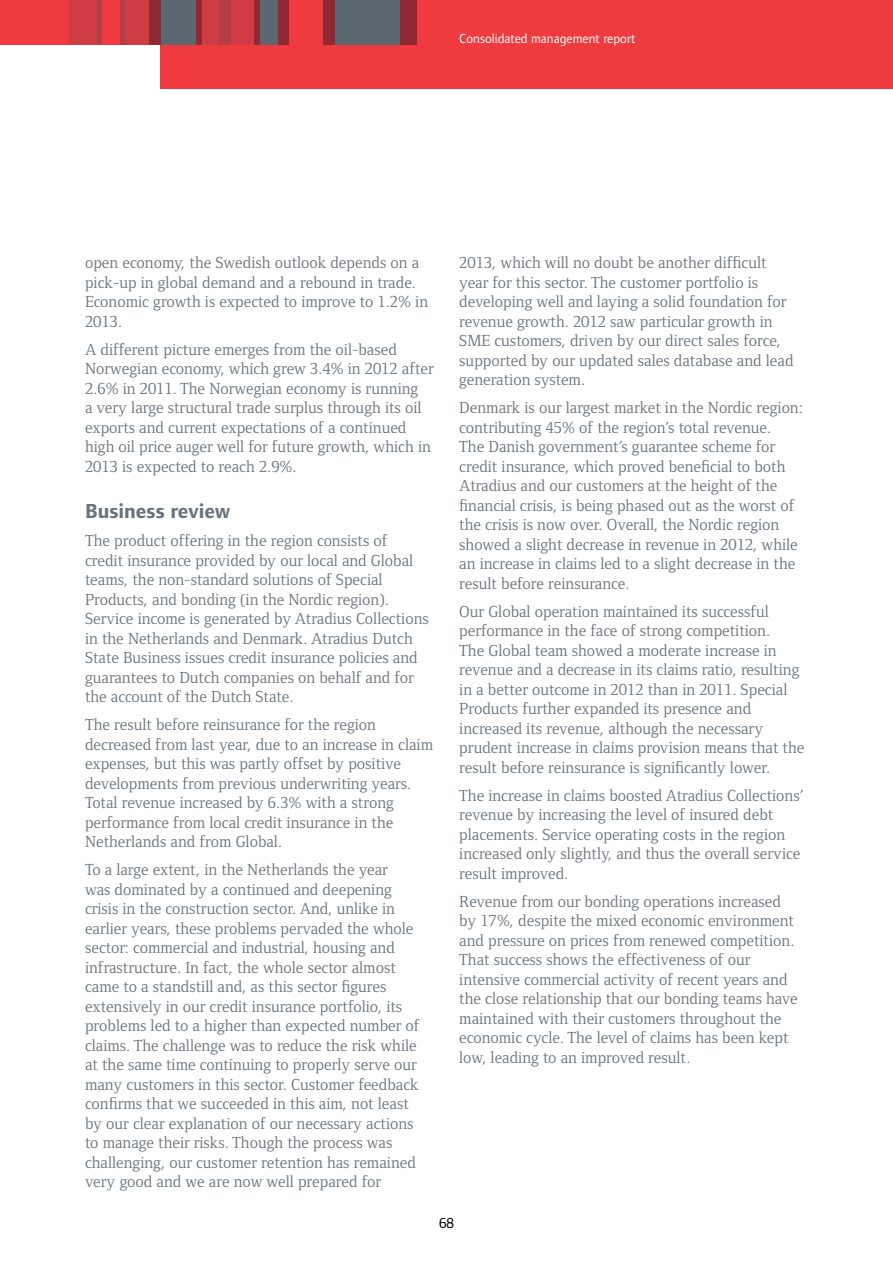
<style>
.page{position:relative;width:893px;height:1263px;background:#fff}
.page>*{position:absolute;margin:0;border:0;box-sizing:border-box;transform-origin:0 0}
.t1{font:700 21px "Foundry Form Sans";color:#6a737b}
.t2{font:16.5px/19.5px "Foundry Form Serif";color:#6a737b}
.t3{font:15px "Foundry Form Sans";color:#000}
.t4{font:13.5px "Foundry Form Sans";color:#fff}
</style>
<div class="page">
<div style="left:161px;top:0;width:732px;height:89px;background:#ef3b3f"></div>
<div style="left:0;top:0;width:69px;height:45px;background:#ef3b3f"></div>
<div style="left:96px;top:0;width:6px;height:45px;background:#b53d46"></div>
<div style="left:102px;top:0;width:18px;height:45px;background:#ef3b3f"></div>
<div style="left:69px;top:0;width:27px;height:45px;background:#cf3c43"></div>
<div style="left:126px;top:0;width:23px;height:45px;background:#cf3c43"></div>
<div style="left:202px;top:0;width:18px;height:45px;background:#cf3c43"></div>
<div style="left:231px;top:0;width:23px;height:45px;background:#cf3c43"></div>
<div style="left:149px;top:0;width:12px;height:45px;background:#902833"></div>
<div style="left:220px;top:0;width:11px;height:45px;background:#b53d46"></div>
<div style="left:277px;top:0;width:12px;height:45px;background:#902833"></div>
<div style="left:400px;top:0;width:17px;height:45px;background:#902833"></div>
<div style="left:323px;top:0;width:12px;height:45px;background:#902833"></div>
<div style="left:120px;top:0;width:6px;height:45px;background:#b53d46"></div>
<div style="left:161px;top:0;width:35px;height:45px;background:#5b6870"></div>
<div style="left:335px;top:0;width:65px;height:45px;background:#5b6870"></div>
<div style="left:196px;top:0;width:6px;height:45px;background:#902833"></div>
<div style="left:260px;top:0;width:17px;height:45px;background:#5b6870"></div>
<div style="left:254px;top:0;width:6px;height:45px;background:#902833"></div>
<p class="t4" style="left:459px;top:31px;width:178px">Consolidated management report</p>
<p class="t2" style="left:85px;top:253px;width:345px">open economy, the Swedish outlook depends on a pick-up in global demand and a rebound in trade.<br>Economic growth is expected to improve to 1.2% in 2013.</p>
<p class="t2" style="left:85px;top:339px;width:350px">A different picture emerges from the oil-based Norwegian economy, which grew 3.4% in 2012 after 2.6% in 2011. The Norwegian economy is running<br>a very large structural trade surplus through its oil exports and current expectations of a continued high oil price auger well for future growth, which in 2013 is expected to reach 2.9%.</p>
<p class="t1" style="left:85px;top:499px;width:146px">Business review</p>
<p class="t2" style="left:85px;top:531px;width:345px">The product offering in the region consists of credit insurance provided by our local and Global teams, the non-standard solutions of Special Products, and bonding (in the Nordic region).<br>Service income is generated by Atradius Collections in the Netherlands and Denmark. Atradius Dutch State Business issues credit insurance policies and guarantees to Dutch companies on behalf and for the account of the Dutch State.</p>
<p class="t2" style="left:85px;top:715px;width:350px">The result before reinsurance for the region decreased from last year, due to an increase in claim expenses, but this was partly offset by positive developments from previous underwriting years.<br>Total revenue increased by 6.3% with a strong performance from local credit insurance in the Netherlands and from Global.</p>
<p class="t2" style="left:85px;top:860px;width:336px">To a large extent, in the Netherlands the year<br>was dominated by a continued and deepening crisis in the construction sector. And, unlike in earlier years, these problems pervaded the whole sector: commercial and industrial, housing and infrastructure. In fact, the whole sector almost came to a standstill and, as this sector figures extensively in our credit insurance portfolio, its problems led to a higher than expected number of claims. The challenge was to reduce the risk while at the same time continuing to properly serve our many customers in this sector. Customer feedback confirms that we succeeded in this aim, not least by our clear explanation of our necessary actions to manage their risks. Though the process was challenging, our customer retention has remained very good and we are now well prepared for</p>
<p class="t2" style="left:459px;top:253px;width:336px">2013, which will no doubt be another difficult year for this sector. The customer portfolio is developing well and laying a solid foundation for revenue growth. 2012 saw particular growth in SME customers, driven by our direct sales force, supported by our updated sales database and lead generation system.</p>
<p class="t2" style="left:459px;top:398px;width:345px">Denmark is our largest market in the Nordic region: contributing 45% of the region’s total revenue.<br>The Danish government’s guarantee scheme for credit insurance, which proved beneficial to both Atradius and our customers at the height of the financial crisis, is being phased out as the worst of the crisis is now over. Overall, the Nordic region showed a slight decrease in revenue in 2012, while an increase in claims led to a slight decrease in the result before reinsurance.</p>
<p class="t2" style="left:459px;top:601px;width:347px">Our Global operation maintained its successful performance in the face of strong competition.<br>The Global team showed a moderate increase in revenue and a decrease in its claims ratio, resulting in a better outcome in 2012 than in 2011. Special Products further expanded its presence and increased its revenue, although the necessary prudent increase in claims provision means that the result before reinsurance is significantly lower.</p>
<p class="t2" style="left:459px;top:785px;width:346px">The increase in claims boosted Atradius Collections’ revenue by increasing the level of insured debt placements. Service operating costs in the region increased only slightly, and thus the overall service result improved.</p>
<p class="t2" style="left:459px;top:891px;width:340px">Revenue from our bonding operations increased by 17%, despite the mixed economic environment and pressure on prices from renewed competition.<br>That success shows the effectiveness of our intensive commercial activity of recent years and the close relationship that our bonding teams have maintained with their customers throughout the economic cycle. The level of claims has been kept low, leading to an improved result.</p>
<p class="t3" style="left:439px;top:1214px;width:16px">68</p>
</div>
